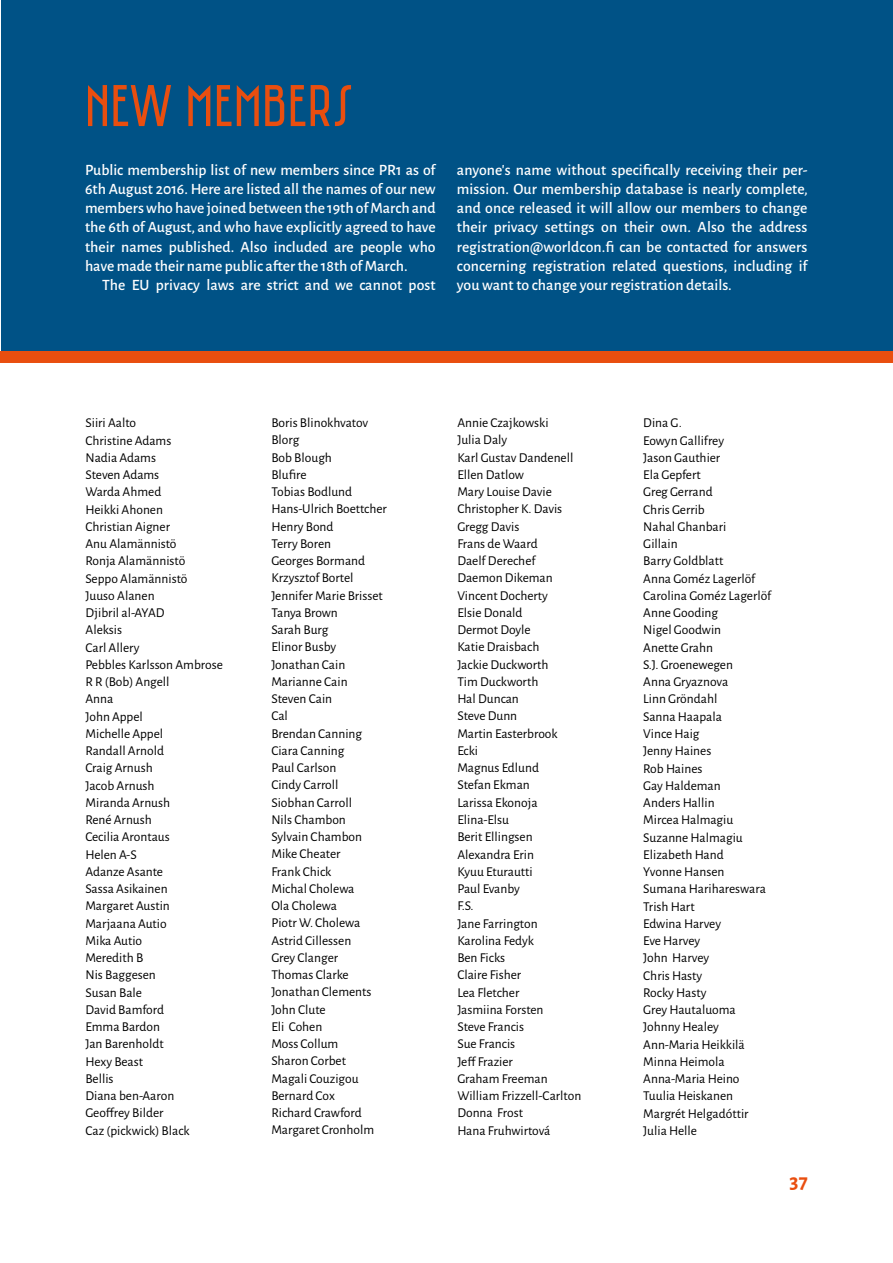
<style>
.page{position:relative;width:893px;height:1263px;background:#fff}
.page>*{position:absolute;margin:0;border:0;box-sizing:border-box;transform-origin:0 0}
.t1{font:60px "Saniretro";color:#e94e0f}
.t2{font:700 21px "Alegreya Sans SC";color:#e94e0f}
.t3{font:500 15.75px/19.2px "Alegreya Sans";color:#fff;text-align:justify}
.t4{font:13.5px/17.2px "Alegreya Sans";color:#000}
</style>
<div class="page">
<div style="left:1px;top:0;width:892px;height:357px;background:#005286"></div>
<div style="left:0;top:351px;width:893px;height:12px;background:#e94e0f"></div>
<h1 class="t1" style="left:85px;top:70px;width:270px">NEW MEMBERS</h1>
<p class="t3" style="left:85px;top:159px;width:352px">Public membership list of new members since PR1 as of 6th August 2016. Here are listed all the names of our new members who have joined between the 19th of March and the 6th of August, and who have explicitly agreed to have their names published. Also included are people who have made their name public after the 18th of March.</p>
<p class="t3" style="left:102px;top:274px;width:335px">The EU privacy laws are strict and we cannot post</p>
<p class="t3" style="left:457px;top:159px;width:352px">anyone’s name without specifically receiving their per&shy;mission. Our membership database is nearly complete, and once released it will allow our members to change their privacy settings on their own. Also the address registration@worldcon.fi can be contacted for answers concerning registration related questions, including if you want to change your registration details.</p>
<p class="t4" style="left:271px;top:413px;width:117px">Boris Blinokhvatov<br>Blorg<br>Bob Blough<br>Blufire<br>Tobias Bodlund<br>Hans-Ulrich Boettcher<br>Henry Bond<br>Terry Boren<br>Georges Bormand<br>Krzysztof Bortel<br>Jennifer Marie Brisset<br>Tanya Brown<br>Sarah Burg<br>Elinor Busby<br>Jonathan Cain<br>Marianne Cain<br>Steven Cain<br>Cal<br>Brendan Canning<br>Ciara Canning<br>Paul Carlson<br>Cindy Carroll<br>Siobhan Carroll<br>Nils Chambon<br>Sylvain Chambon<br>Mike Cheater<br>Frank Chick<br>Michal Cholewa<br>Ola Cholewa<br>Piotr W. Cholewa<br>Astrid Cillessen<br>Grey Clanger<br>Thomas Clarke<br>Jonathan Clements<br>John Clute<br>Eli Cohen<br>Moss Collum<br>Sharon Corbet<br>Magali Couzigou<br>Bernard Cox<br>Richard Crawford<br>Margaret Cronholm</p>
<p class="t4" style="left:457px;top:413px;width:125px">Annie Czajkowski<br>Julia Daly<br>Karl Gustav Dandenell<br>Ellen Datlow<br>Mary Louise Davie<br>Christopher K. Davis<br>Gregg Davis<br>Frans de Waard<br>Daelf Derechef<br>Daemon Dikeman<br>Vincent Docherty<br>Elsie Donald<br>Dermot Doyle<br>Katie Draisbach<br>Jackie Duckworth<br>Tim Duckworth<br>Hal Duncan<br>Steve Dunn<br>Martin Easterbrook<br>Ecki<br>Magnus Edlund<br>Stefan Ekman<br>Larissa Ekonoja<br>Elina-Elsu<br>Berit Ellingsen<br>Alexandra Erin<br>Kyuu Eturautti<br>Paul Evanby<br>F.S.<br>Jane Farrington<br>Karolina Fedyk<br>Ben Ficks<br>Claire Fisher<br>Lea Fletcher<br>Jasmiina Forsten<br>Steve Francis<br>Sue Francis<br>Jeff Frazier<br>Graham Freeman<br>William Frizzell-Carlton<br>Donna Frost<br>Hana Fruhwirtová</p>
<p class="t4" style="left:85px;top:414px;width:139px">Siiri Aalto<br>Christine Adams<br>Nadia Adams<br>Steven Adams<br>Warda Ahmed<br>Heikki Ahonen<br>Christian Aigner<br>Anu Alamännistö<br>Ronja Alamännistö<br>Seppo Alamännistö<br>Juuso Alanen<br>Djibril al-AYAD<br>Aleksis<br>Carl Allery<br>Pebbles Karlsson Ambrose<br>R R (Bob) Angell<br>Anna<br>John Appel<br>Michelle Appel<br>Randall Arnold<br>Craig Arnush<br>Jacob Arnush<br>Miranda Arnush<br>René Arnush<br>Cecilia Arontaus<br>Helen A-S<br>Adanze Asante<br>Sassa Asikainen<br>Margaret Austin<br>Marjaana Autio<br>Mika Autio<br>Meredith B<br>Nis Baggesen<br>Susan Bale<br>David Bamford<br>Emma Bardon<br>Jan Barenholdt<br>Hexy Beast<br>Bellis<br>Diana ben-Aaron<br>Geoffrey Bilder<br>Caz (pickwick) Black</p>
<p class="t4" style="left:643px;top:414px;width:130px">Dina G.<br>Eowyn Gallifrey<br>Jason Gauthier<br>Ela Gepfert<br>Greg Gerrand<br>Chris Gerrib<br>Nahal Ghanbari<br>Gillain<br>Barry Goldblatt<br>Anna Goméz Lagerlöf<br>Carolina Goméz Lagerlöf<br>Anne Gooding<br>Nigel Goodwin<br>Anette Grahn<br>S.J. Groenewegen<br>Anna Gryaznova<br>Linn Gröndahl<br>Sanna Haapala<br>Vince Haig<br>Jenny Haines<br>Rob Haines<br>Gay Haldeman<br>Anders Hallin<br>Mircea Halmagiu<br>Suzanne Halmagiu<br>Elizabeth Hand<br>Yvonne Hansen<br>Sumana Harihareswara<br>Trish Hart<br>Edwina Harvey<br>Eve Harvey<br>John Harvey<br>Chris Hasty<br>Rocky Hasty<br>Grey Hautaluoma<br>Johnny Healey<br>Ann-Maria Heikkilä<br>Minna Heimola<br>Anna-Maria Heino<br>Tuulia Heiskanen<br>Margrét Helgadóttir<br>Julia Helle</p>
<h2 class="t2" style="left:790px;top:1166px;width:20px">37</h2>
</div>
